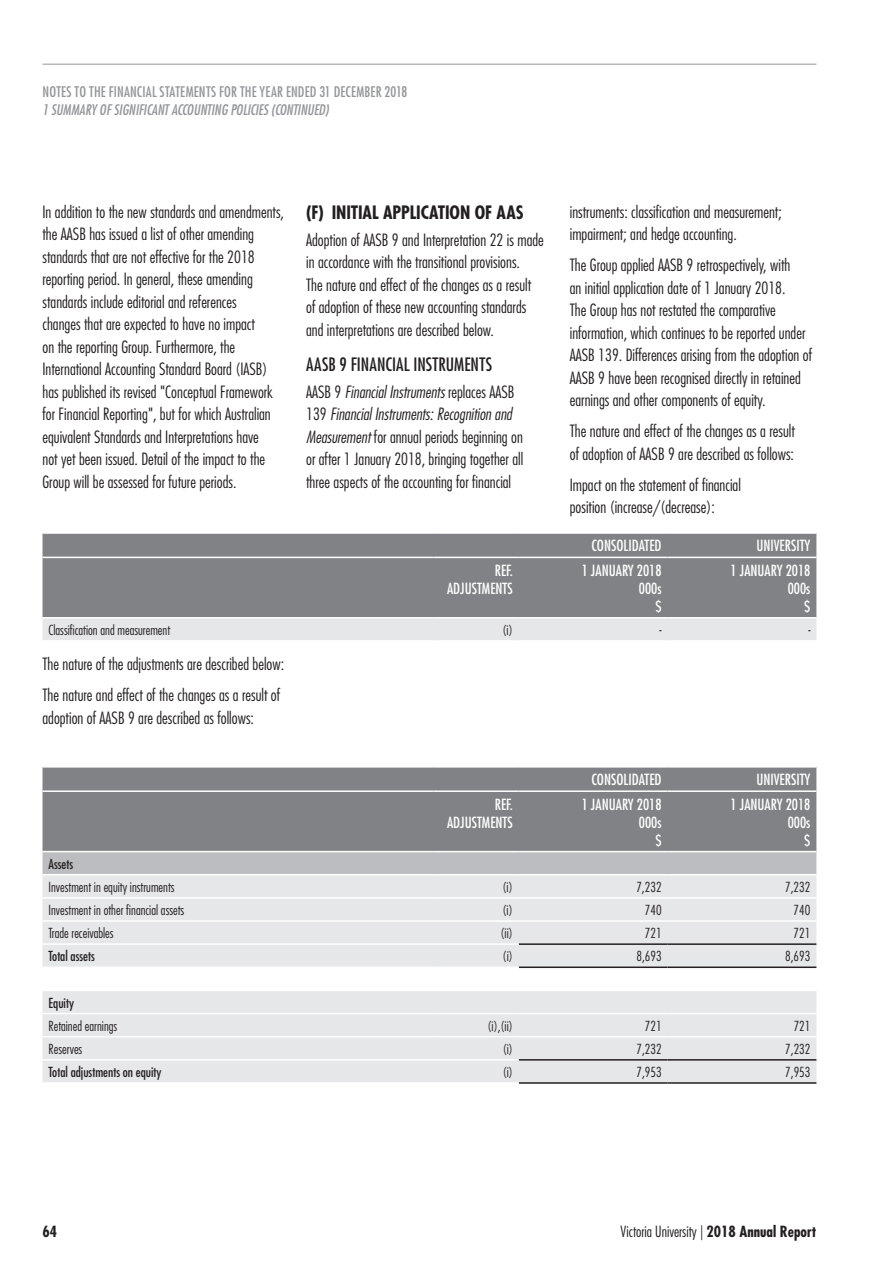
<style>
.page{position:relative;width:893px;height:1263px;background:#fff}
.page>*{position:absolute;margin:0;border:0;box-sizing:border-box;transform-origin:0 0}
.VU110_Subhead_2B{font:700 condensed 18px "Futura Std";letter-spacing:-.005em;color:#231f20}
.VU110_Subhead_3{font:condensed 18px "Futura Std";letter-spacing:.005em;color:#231f20}
.VU110_Body_1{font:300 condensed 16.5px/22.5px "Futura Std";color:#231f20}
.VU110_Table_Header_B{font:condensed 15px/18px "Futura Std";color:#fff;text-align:right}
.t1{font:300 condensed 15px "Futura Std";color:#231f20}
.t2{font:700 condensed 15px "Futura Std";color:#231f20}
.t3{font:condensed 14.25px "Futura Std";letter-spacing:.015em;color:#939598}
.t4{font:italic condensed 14.25px "Futura Std";color:#939598}
.VU110_Table_Body_1{font:300 condensed 13.5px "Futura Std";color:#231f20}
.VU110_Table_Body_1-2{font:condensed 13.5px "Futura Std";color:#231f20}
.VU110_Table_Body_1_B{font:condensed 13.5px "Futura Std";color:#231f20}
.s1{font-style:italic}
.s2{font-weight:700}
</style>
<div class="page">
<hr style="left:43px;top:64px;width:773px;height:1px;background:#939598">
<div style="left:43px;top:534px;width:773px;height:83px;background:#808285"></div>
<div style="left:43px;top:618px;width:773px;height:22px;background:#e6e7e9"></div>
<hr style="left:434px;top:557px;width:85px;height:1px;background:#fff">
<hr style="left:43px;top:557px;width:391px;height:1px;background:#fff">
<hr style="left:519px;top:557px;width:149px;height:1px;background:#fff">
<hr style="left:668px;top:557px;width:148px;height:1px;background:#fff">
<div style="left:43px;top:767px;width:773px;height:84px;background:#808285"></div>
<div style="left:43px;top:852px;width:773px;height:22px;background:#bcbdc0"></div>
<svg style="left:43px;top:875px;width:773px;height:207px;background:#e8e9eb"></svg>
<hr style="left:519px;top:943px;width:149px;height:2px;background:#231f20">
<hr style="left:668px;top:943px;width:148px;height:2px;background:#231f20">
<hr style="left:519px;top:966px;width:149px;height:2px;background:#231f20">
<hr style="left:668px;top:966px;width:148px;height:2px;background:#231f20">
<hr style="left:519px;top:1059px;width:149px;height:1px;background:#231f20">
<hr style="left:668px;top:1059px;width:148px;height:1px;background:#231f20">
<hr style="left:519px;top:1082px;width:149px;height:2px;background:#231f20">
<hr style="left:668px;top:1082px;width:148px;height:2px;background:#231f20">
<hr style="left:434px;top:790px;width:85px;height:2px;background:#fff">
<hr style="left:43px;top:790px;width:391px;height:2px;background:#fff">
<hr style="left:519px;top:790px;width:149px;height:2px;background:#fff">
<hr style="left:668px;top:790px;width:148px;height:2px;background:#fff">
<hr style="left:43px;top:990px;width:391px;height:1px;background:#fff">
<hr style="left:434px;top:990px;width:85px;height:1px;background:#fff">
<hr style="left:519px;top:990px;width:149px;height:1px;background:#fff">
<hr style="left:668px;top:990px;width:148px;height:1px;background:#fff">
<hr style="left:43px;top:966px;width:391px;height:2px;background:#fff">
<hr style="left:434px;top:966px;width:85px;height:2px;background:#fff">
<hr style="left:43px;top:897px;width:391px;height:2px;background:#fff">
<hr style="left:43px;top:920px;width:391px;height:2px;background:#fff">
<hr style="left:434px;top:897px;width:85px;height:2px;background:#fff">
<hr style="left:434px;top:920px;width:85px;height:2px;background:#fff">
<hr style="left:519px;top:897px;width:149px;height:2px;background:#fff">
<hr style="left:668px;top:897px;width:148px;height:2px;background:#fff">
<hr style="left:519px;top:920px;width:149px;height:2px;background:#fff">
<hr style="left:668px;top:920px;width:148px;height:2px;background:#fff">
<hr style="left:43px;top:943px;width:391px;height:2px;background:#fff">
<hr style="left:434px;top:943px;width:85px;height:2px;background:#fff">
<hr style="left:43px;top:1013px;width:391px;height:1px;background:#fff">
<hr style="left:434px;top:1013px;width:85px;height:1px;background:#fff">
<hr style="left:519px;top:1013px;width:149px;height:1px;background:#fff">
<hr style="left:668px;top:1013px;width:148px;height:1px;background:#fff">
<hr style="left:43px;top:1036px;width:391px;height:1px;background:#fff">
<hr style="left:43px;top:1059px;width:391px;height:1px;background:#fff">
<hr style="left:434px;top:1036px;width:85px;height:1px;background:#fff">
<hr style="left:434px;top:1059px;width:85px;height:1px;background:#fff">
<hr style="left:519px;top:1036px;width:149px;height:1px;background:#fff">
<hr style="left:668px;top:1036px;width:148px;height:1px;background:#fff">
<p class="t3" style="left:43px;top:83px;width:366px">NOTES TO THE FINANCIAL STATEMENTS FOR THE YEAR ENDED 31 DECEMBER 2018</p>
<p class="t4" style="left:43px;top:101px;width:288px">1 SUMMARY OF SIGNIFICANT ACCOUNTING POLICIES (CONTINUED)</p>
<p class="VU110_Body_1" style="left:43px;top:200px;width:243px">In addition to the new standards and amendments, the AASB has issued a list of other amending standards that are not effective for the 2018 reporting period. In general, these amending standards include editorial and references<br>changes that are expected to have no impact<br>on the reporting Group. Furthermore, the International Accounting Standard Board (IASB) has published its revised "Conceptual Framework for Financial Reporting", but for which Australian equivalent Standards and Interpretations have<br>not yet been issued. Detail of the impact to the Group will be assessed for future periods.</p>
<h2 class="VU110_Subhead_2B" style="left:306px;top:201px;width:219px">(F) INITIAL APPLICATION OF AAS</h2>
<p class="VU110_Body_1" style="left:306px;top:228px;width:239px">Adoption of AASB 9 and Interpretation 22 is made in accordance with the transitional provisions.<br>The nature and effect of the changes as a result of adoption of these new accounting standards and interpretations are described below.</p>
<h3 class="VU110_Subhead_3" style="left:306px;top:354px;width:187px">AASB 9 FINANCIAL INSTRUMENTS</h3>
<p class="VU110_Body_1" style="left:306px;top:380px;width:219px">AASB 9 <span class="s1">Financial Instruments</span> replaces AASB 139 <span class="s1">Financial Instruments: Recognition and Measurement</span> for annual periods beginning on or after 1 January 2018, bringing together all three aspects of the accounting for financial</p>
<p class="VU110_Body_1" style="left:570px;top:200px;width:214px">instruments: classification and measurement; impairment; and hedge accounting.</p>
<p class="VU110_Body_1" style="left:570px;top:254px;width:244px">The Group applied AASB 9 retrospectively, with<br>an initial application date of 1 January 2018.<br>The Group has not restated the comparative information, which continues to be reported under AASB 139. Differences arising from the adoption of AASB 9 have been recognised directly in retained earnings and other components of equity.</p>
<p class="VU110_Body_1" style="left:570px;top:420px;width:226px">The nature and effect of the changes as a result of adoption of AASB 9 are described as follows:</p>
<p class="VU110_Body_1" style="left:570px;top:473px;width:173px">Impact on the statement of financial position (increase/(decrease):</p>
<h2 class="VU110_Table_Header_B" style="left:591px;top:537px;width:72px">CONSOLIDATED</h2>
<h2 class="VU110_Table_Header_B" style="left:756px;top:537px;width:56px">UNIVERSITY</h2>
<h2 class="VU110_Table_Header_B" style="left:447px;top:561px;width:67px">REF.<br>ADJUSTMENTS</h2>
<h2 class="VU110_Table_Header_B" style="left:582px;top:561px;width:81px">1 JANUARY 2018<br>000s<br>$</h2>
<h2 class="VU110_Table_Header_B" style="left:730px;top:561px;width:81px">1 JANUARY 2018<br>000s<br>$</h2>
<p class="VU110_Table_Body_1" style="left:49px;top:622px;width:123px">Classification and measurement</p>
<p class="VU110_Table_Body_1" style="left:503px;top:622px;width:12px">(i)</p>
<p class="VU110_Table_Body_1" style="left:659px;top:622px;width:4px">-</p>
<p class="VU110_Table_Body_1" style="left:808px;top:622px;width:4px">-</p>
<p class="VU110_Body_1" style="left:43px;top:653px;width:243px">The nature of the adjustments are described below:</p>
<p class="VU110_Body_1" style="left:43px;top:684px;width:239px">The nature and effect of the changes as a result of adoption of AASB 9 are described as follows:</p>
<h2 class="VU110_Table_Header_B" style="left:591px;top:770px;width:72px">CONSOLIDATED</h2>
<h2 class="VU110_Table_Header_B" style="left:756px;top:770px;width:56px">UNIVERSITY</h2>
<h2 class="VU110_Table_Header_B" style="left:447px;top:795px;width:67px">REF.<br>ADJUSTMENTS</h2>
<h2 class="VU110_Table_Header_B" style="left:582px;top:795px;width:81px">1 JANUARY 2018<br>000s<br>$</h2>
<h2 class="VU110_Table_Header_B" style="left:730px;top:795px;width:81px">1 JANUARY 2018<br>000s<br>$</h2>
<p class="VU110_Table_Body_1_B" style="left:49px;top:856px;width:26px">Assets</p>
<p class="VU110_Table_Body_1" style="left:49px;top:879px;width:128px">Investment in equity instruments</p>
<p class="VU110_Table_Body_1" style="left:503px;top:879px;width:12px">(i)</p>
<p class="VU110_Table_Body_1" style="left:636px;top:879px;width:27px">7,232</p>
<p class="VU110_Table_Body_1" style="left:785px;top:879px;width:27px">7,232</p>
<p class="VU110_Table_Body_1" style="left:49px;top:902px;width:137px">Investment in other financial assets</p>
<p class="VU110_Table_Body_1" style="left:503px;top:902px;width:12px">(i)</p>
<p class="VU110_Table_Body_1" style="left:645px;top:902px;width:18px">740</p>
<p class="VU110_Table_Body_1" style="left:794px;top:902px;width:18px">740</p>
<p class="VU110_Table_Body_1" style="left:49px;top:925px;width:67px">Trade receivables</p>
<p class="VU110_Table_Body_1" style="left:500px;top:925px;width:14px">(ii)</p>
<p class="VU110_Table_Body_1" style="left:645px;top:925px;width:18px">721</p>
<p class="VU110_Table_Body_1" style="left:794px;top:925px;width:18px">721</p>
<p class="VU110_Table_Body_1-2" style="left:49px;top:948px;width:48px">Total assets</p>
<p class="VU110_Table_Body_1" style="left:503px;top:948px;width:12px">(i)</p>
<p class="VU110_Table_Body_1" style="left:636px;top:948px;width:27px">8,693</p>
<p class="VU110_Table_Body_1" style="left:785px;top:948px;width:27px">8,693</p>
<p class="VU110_Table_Body_1_B" style="left:49px;top:994px;width:27px">Equity</p>
<p class="VU110_Table_Body_1" style="left:49px;top:1018px;width:70px">Retained earnings</p>
<p class="VU110_Table_Body_1" style="left:488px;top:1018px;width:27px">(i),(ii)</p>
<p class="VU110_Table_Body_1" style="left:645px;top:1018px;width:18px">721</p>
<p class="VU110_Table_Body_1" style="left:794px;top:1018px;width:18px">721</p>
<p class="VU110_Table_Body_1" style="left:49px;top:1041px;width:35px">Reserves</p>
<p class="VU110_Table_Body_1" style="left:503px;top:1041px;width:12px">(i)</p>
<p class="VU110_Table_Body_1" style="left:636px;top:1041px;width:27px">7,232</p>
<p class="VU110_Table_Body_1" style="left:785px;top:1041px;width:27px">7,232</p>
<p class="VU110_Table_Body_1-2" style="left:49px;top:1064px;width:115px">Total adjustments on equity</p>
<p class="VU110_Table_Body_1" style="left:503px;top:1064px;width:12px">(i)</p>
<p class="VU110_Table_Body_1" style="left:636px;top:1064px;width:27px">7,953</p>
<p class="VU110_Table_Body_1" style="left:785px;top:1064px;width:27px">7,953</p>
<p class="t2" style="left:43px;top:1222px;width:16px">64</p>
<p class="t1" style="left:621px;top:1223px;width:197px">Victoria University | <span class="s2">2018 Annual Report</span></p>
</div>
